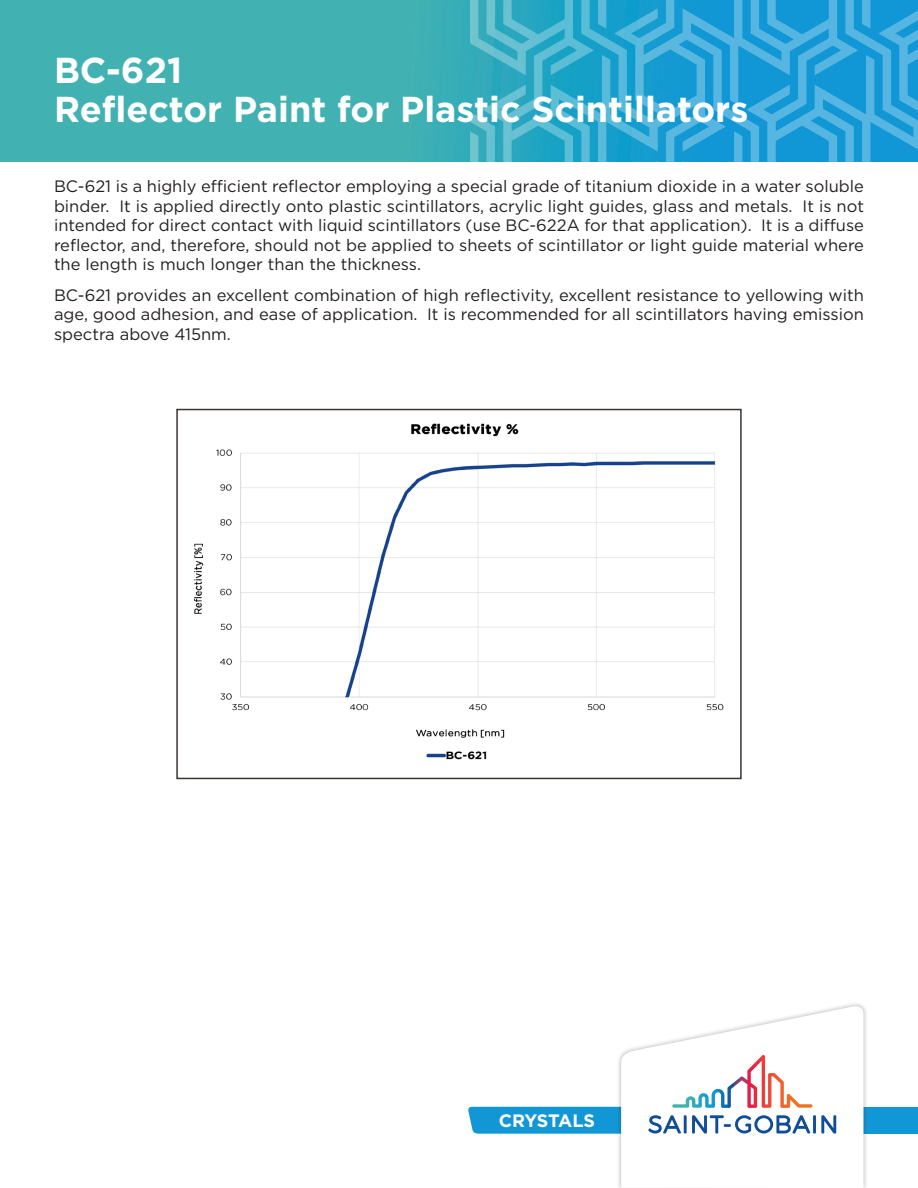
<style>
.page{position:relative;width:918px;height:1188px;background:#fff}
.page>*{position:absolute;margin:0;border:0;box-sizing:border-box;transform-origin:0 0}
.copyrights___disclai{font:700 36px "Gotham";color:#fff}
.t1{font:700 18px "Gotham";letter-spacing:-.015em;color:#fff}
.t2{font:16.5px/19.5px "Gotham";color:#231f20;text-align:justify}
</style>
<div class="page">
<div style="left:779px;top:1107px;width:139px;height:27px;background:#1197d6"></div>
<div style="left:616px;top:1002px;width:252px;height:186px;background:#231f20;opacity:.3"></div>
<svg style="left:621px;top:1004px;width:242px;height:184px"></svg>
<hr style="left:813px;top:1115px;width:3px;height:18px;background:#0f4d96">
<svg style="left:821px;top:1115px;width:15px;height:18px"></svg>
<svg style="left:468px;top:1055px;width:345px;height:79px"></svg>
<div style="left:0;top:0;width:918px;height:162px;background:#42b1b2"></div>
<img style="left:470px;top:0;width:448px;height:161px">
<img style="left:194px;top:423px;width:530px;height:337px">
<div style="left:176px;top:409px;width:566px;height:370px;border:2px solid #3b3532"></div>
<p class="copyrights___disclai" style="left:54px;top:46px;width:130px">BC-621</p>
<p class="copyrights___disclai" style="left:54px;top:85px;width:696px">Reflector Paint for Plastic Scintillators</p>
<p class="t2" style="left:54px;top:177px;width:812px">BC-621 is a highly efficient reflector employing a special grade of titanium dioxide in a water soluble binder. It is applied directly onto plastic scintillators, acrylic light guides, glass and metals. It is not intended for direct contact with liquid scintillators (use BC-622A for that application). It is a diffuse reflector, and, therefore, should not be applied to sheets of scintillator or light guide material where the length is much longer than the thickness.</p>
<p class="t2" style="left:54px;top:285px;width:812px">BC-621 provides an excellent combination of high reflectivity, excellent resistance to yellowing with age, good adhesion, and ease of application. It is recommended for all scintillators having emission spectra above 415nm.</p>
<p class="t1" style="left:499px;top:1109px;width:98px">CRYSTALS</p>
</div>
